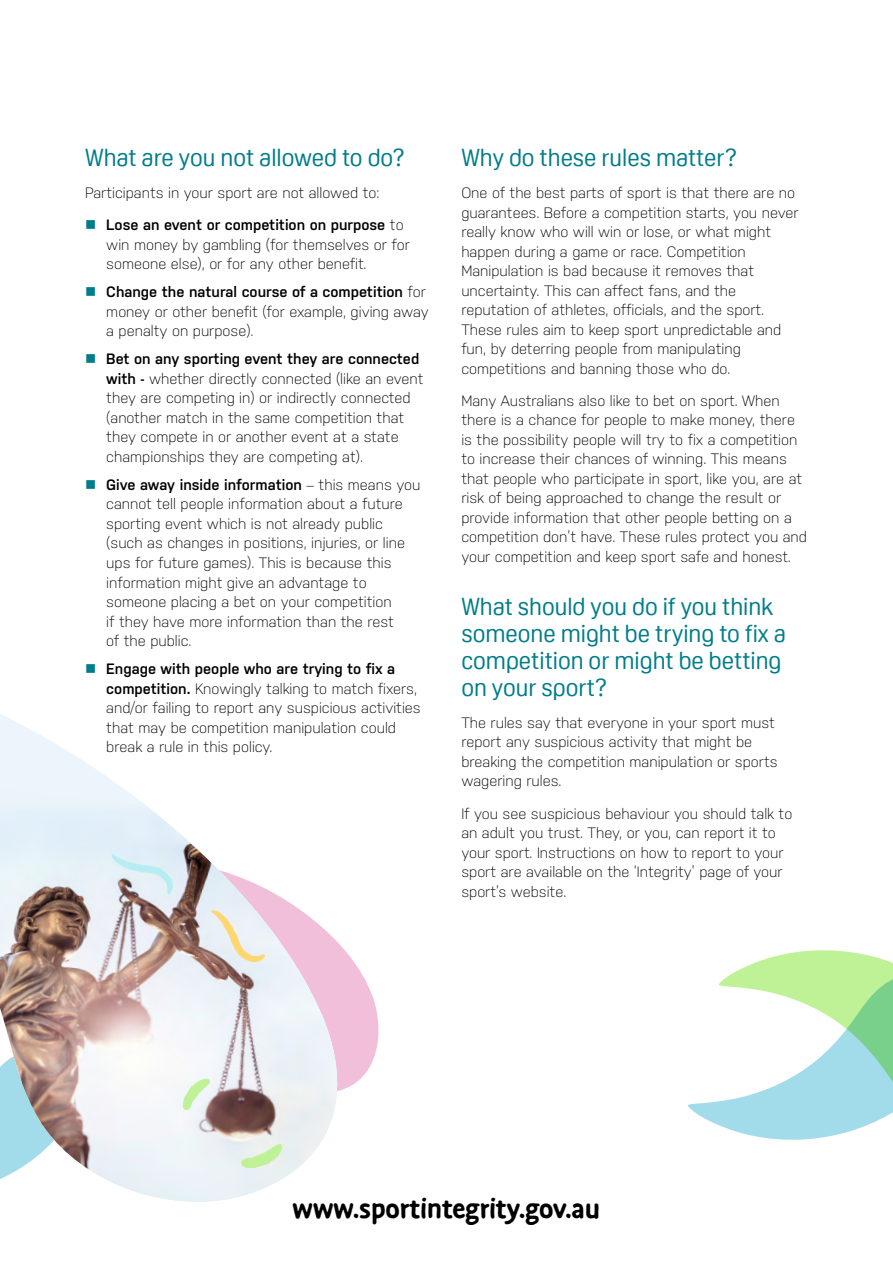
<style>
.page{position:relative;width:893px;height:1263px;background:#fff}
.page>*{position:absolute;margin:0;border:0;box-sizing:border-box;transform-origin:0 0}
.t1{font:700 30px "Duper";color:#000}
.t2{font:24px/27px "Oscine";color:#007d8a}
.t3{font:300 15px/19.5px "Nudista";color:#000}
.s1{color:#007d8a}
.s2{font-weight:600}
</style>
<div class="page">
<svg style="left:349px;top:956px;width:30px;height:131px;fill:#f1bfd9"></svg>
<svg style="left:0;top:714px;width:94px;height:54px;fill:#ecf5fc"></svg>
<img style="left:0;top:768px;width:349px;height:434px">
<svg style="left:211px;top:910px;width:54px;height:52px;background:#eae6da"></svg>
<svg style="left:111px;top:853px;width:62px;height:41px;background:#d3e4ea"></svg>
<svg style="left:241px;top:1144px;width:41px;height:24px"></svg>
<svg style="left:183px;top:1079px;width:27px;height:31px"></svg>
<svg style="left:688px;top:950px;width:205px;height:190px"></svg>
<h2 class="t2" style="left:85px;top:144px;width:322px">What are you not allowed to do?</h2>
<p class="t3" style="left:85px;top:183px;width:296px">Participants in your sport are not allowed to:</p>
<p class="t3" style="left:106px;top:215px;width:305px;text-indent:-21px"><span class="s1">■</span> <span class="s2">Lose an event or competition on purpose</span> to win money by gambling (for themselves or for someone else), or for any other benefit.</p>
<p class="t3" style="left:106px;top:282px;width:324px;text-indent:-21px"><span class="s1">■</span> <span class="s2">Change the natural course of a competition</span> for money or other benefit (for example, giving away a penalty on purpose).</p>
<p class="t3" style="left:106px;top:349px;width:319px;text-indent:-21px"><span class="s1">■</span> <span class="s2">Bet on any sporting event they are connected with -</span> whether directly connected (like an event they are competing in) or indirectly connected (another match in the same competition that they compete in or another event at a state championships they are competing at).</p>
<p class="t3" style="left:106px;top:475px;width:316px;text-indent:-21px"><span class="s1">■</span> <span class="s2">Give away inside information</span> – this means you cannot tell people information about a future sporting event which is not already public (such as changes in positions, injuries, or line ups for future games). This is because this information might give an advantage to someone placing a bet on your competition<br>if they have more information than the rest<br>of the public.</p>
<p class="t3" style="left:106px;top:659px;width:316px;text-indent:-21px"><span class="s1">■</span> <span class="s2">Engage with people who are trying to fix a competition.</span> Knowingly talking to match fixers, and/or failing to report any suspicious activities that may be competition manipulation could break a rule in this policy.</p>
<h2 class="t2" style="left:461px;top:144px;width:278px">Why do these rules matter?</h2>
<p class="t3" style="left:461px;top:183px;width:339px">One of the best parts of sport is that there are no guarantees. Before a competition starts, you never really know who will win or lose, or what might happen during a game or race. Competition Manipulation is bad because it removes that uncertainty. This can affect fans, and the reputation of athletes, officials, and the sport.<br>These rules aim to keep sport unpredictable and fun, by deterring people from manipulating competitions and banning those who do.</p>
<p class="t3" style="left:461px;top:391px;width:347px">Many Australians also like to bet on sport. When there is a chance for people to make money, there is the possibility people will try to fix a competition to increase their chances of winning. This means that people who participate in sport, like you, are at risk of being approached to change the result or provide information that other people betting on a competition don’t have. These rules protect you and your competition and keep sport safe and honest.</p>
<h2 class="t2" style="left:461px;top:593px;width:326px">What should you do if you think someone might be trying to fix a competition or might be betting on your sport?</h2>
<p class="t3" style="left:461px;top:713px;width:318px">The rules say that everyone in your sport must report any suspicious activity that might be breaking the competition manipulation or sports wagering rules.</p>
<p class="t3" style="left:461px;top:803px;width:333px">If you see suspicious behaviour you should talk to an adult you trust. They, or you, can report it to your sport. Instructions on how to report to your sport are available on the ‘Integrity’ page of your sport’s website.</p>
<h1 class="t1" style="left:293px;top:1191px;width:309px">www .sportintegrity .gov .au</h1>
</div>
